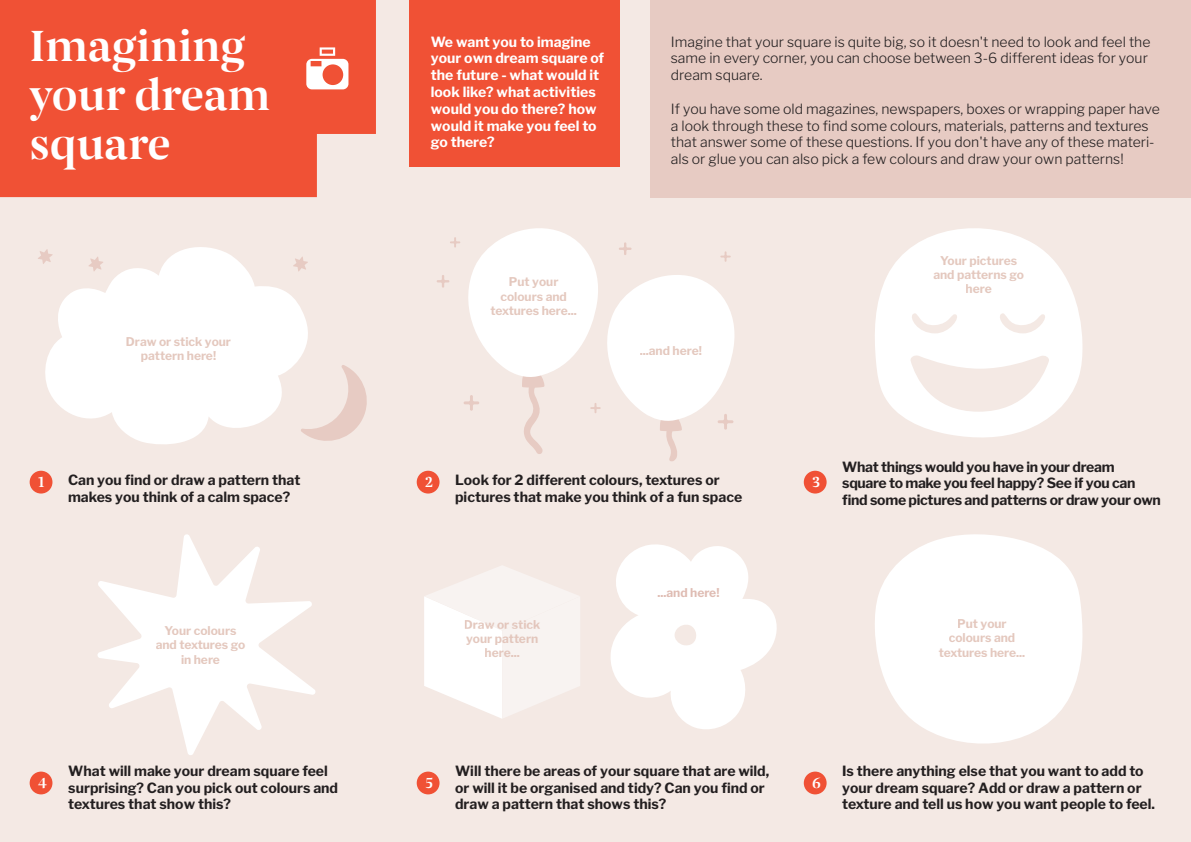
<style>
.page{position:relative;width:1191px;height:842px;background:#f4e9e4}
.page>*{position:absolute;margin:0;border:0;box-sizing:border-box;transform-origin:0 0}
.t1{font:48px/49px "Grosvenor Headline";color:#fff}
.t2{font:16px "Grosvenor Headline";color:#fff}
.t3{font:700 14px/16.8px "Libre Franklin";color:#231f20}
.t4{font:300 14px/16.8px "Libre Franklin";color:#231f20}
.t5{font:700 14px/16.8px "Libre Franklin";color:#fff}
.t6{font:700 14px/16.8px "Libre Franklin";letter-spacing:-.02em;color:#231f20}
.t7{font:700 12px/14.4px "Libre Franklin";color:#e4c8be;text-align:center}
.t8{font:700 12px "Libre Franklin";color:#dfbcb3}
</style>
<div class="page">
<div style="left:0;top:0;width:376px;height:197px;background:#f05135"></div>
<div style="left:410px;top:0;width:210px;height:167px;background:#f05135"></div>
<div style="left:650px;top:0;width:541px;height:197px;background:#e7cbc3"></div>
<svg style="left:45px;top:247px;width:263px;height:197px;fill:#fff"></svg>
<svg style="left:300px;top:364px;width:67px;height:80px"></svg>
<svg style="left:88px;top:256px;width:15px;height:16px"></svg>
<svg style="left:38px;top:249px;width:15px;height:15px"></svg>
<svg style="left:293px;top:256px;width:15px;height:16px"></svg>
<div style="left:30px;top:471px;width:22px;height:22px;background:#f05135;border-radius:50%"></div>
<div style="left:417px;top:471px;width:22px;height:22px;background:#f05135;border-radius:50%"></div>
<div style="left:803px;top:471px;width:23px;height:22px;background:#f05135;border-radius:50%"></div>
<div style="left:30px;top:772px;width:22px;height:22px;background:#f05135;border-radius:50%"></div>
<div style="left:417px;top:772px;width:22px;height:22px;background:#f05135;border-radius:50%"></div>
<div style="left:803px;top:772px;width:23px;height:22px;background:#f05135;border-radius:50%"></div>
<div style="left:127px;top:337px;width:104px;height:11px;background:#fff"></div>
<div style="left:141px;top:351px;width:75px;height:11px;background:#fff"></div>
<svg style="left:437px;top:228px;width:298px;height:233px"></svg>
<svg style="left:875px;top:228px;width:207px;height:210px;fill:#fff"></svg>
<svg style="left:875px;top:534px;width:208px;height:210px;fill:#fff"></svg>
<svg style="left:97px;top:534px;width:219px;height:221px"></svg>
<svg style="left:610px;top:544px;width:167px;height:185px"></svg>
<div style="left:510px;top:277px;width:48px;height:11px;background:#fff"></div>
<div style="left:501px;top:292px;width:66px;height:9px;background:#fff"></div>
<div style="left:490px;top:306px;width:86px;height:9px;background:#fff"></div>
<svg style="left:424px;top:566px;width:156px;height:153px"></svg>
<div style="left:466px;top:634px;width:36px;height:11px;background:#fff"></div>
<div style="left:502px;top:634px;width:36px;height:11px;background:#f8f3f1"></div>
<div style="left:485px;top:648px;width:17px;height:10px;background:#fff"></div>
<div style="left:502px;top:648px;width:17px;height:10px;background:#f8f3f1"></div>
<div style="left:940px;top:256px;width:77px;height:10px;background:#fff"></div>
<div style="left:933px;top:270px;width:91px;height:11px;background:#fff"></div>
<div style="left:966px;top:284px;width:25px;height:9px;background:#fff"></div>
<div style="left:165px;top:626px;width:71px;height:9px;background:#fff"></div>
<div style="left:156px;top:640px;width:89px;height:11px;background:#fff"></div>
<div style="left:182px;top:655px;width:38px;height:9px;background:#fff"></div>
<div style="left:958px;top:619px;width:48px;height:11px;background:#fff"></div>
<div style="left:949px;top:633px;width:66px;height:9px;background:#fff"></div>
<div style="left:939px;top:648px;width:85px;height:9px;background:#fff"></div>
<div style="left:640px;top:346px;width:61px;height:9px;background:#fff"></div>
<svg style="left:306px;top:47px;width:42px;height:42px;background:#f7ac9f"></svg>
<h1 class="t1" style="left:30px;top:19px;width:242px">Imagining your dream square</h1>
<p class="t5" style="left:431px;top:33px;width:175px">We want you to imagine your own dream square of the future - what would it look like? what activities would you do there? how would it make you feel to go there?</p>
<p class="t7" style="left:126px;top:334px;width:107px">Draw or stick your pattern here!</p>
<p class="t7" style="left:490px;top:275px;width:88px">Put your colours and textures here...</p>
<p class="t4" style="left:671px;top:33px;width:481px">Imagine that your square is quite big, so it doesn't need to look and feel the same in every corner, you can choose between 3-6 different ideas for your dream square.</p>
<p class="t4" style="left:671px;top:100px;width:490px">If you have some old magazines, newspapers, boxes or wrapping paper have a look through these to find some colours, materials, patterns and textures that answer some of these questions. If you don't have any of these materi&shy;als or glue you can also pick a few colours and draw your own patterns!</p>
<p class="t7" style="left:640px;top:343px;width:64px">...and here!</p>
<p class="t7" style="left:933px;top:253px;width:92px">Your pictures and patterns go here</p>
<p class="t3" style="left:68px;top:472px;width:234px">Can you find or draw a pattern that makes you think of a calm space?</p>
<p class="t2" style="left:38px;top:470px;width:8px">1</p>
<p class="t3" style="left:455px;top:472px;width:289px">Look for 2 different colours, textures or pictures that make you think of a fun space</p>
<p class="t2" style="left:425px;top:470px;width:10px">2</p>
<p class="t2" style="left:812px;top:470px;width:10px">3</p>
<p class="t6" style="left:842px;top:458px;width:320px">What things would you have in your dream square to make you feel happy? See if you can find some pictures and patterns or draw your own</p>
<p class="t8" style="left:657px;top:585px;width:64px">...and here!</p>
<p class="t7" style="left:156px;top:623px;width:91px">Your colours and textures go in here</p>
<p class="t7" style="left:938px;top:616px;width:88px">Put your colours and textures here...</p>
<p class="t7" style="left:464px;top:617px;width:78px">Draw or stick your pattern here...</p>
<p class="t2" style="left:38px;top:771px;width:10px">4</p>
<p class="t3" style="left:68px;top:762px;width:271px">What will make your dream square feel surprising? Can you pick out colours and textures that show this?</p>
<p class="t2" style="left:425px;top:771px;width:9px">5</p>
<p class="t3" style="left:455px;top:762px;width:316px">Will there be areas of your square that are wild, or will it be organised and tidy? Can you find or draw a pattern that shows this?</p>
<p class="t2" style="left:812px;top:771px;width:10px">6</p>
<p class="t3" style="left:842px;top:762px;width:314px">Is there anything else that you want to add to your dream square? Add or draw a pattern or texture and tell us how you want people to feel.</p>
</div>
